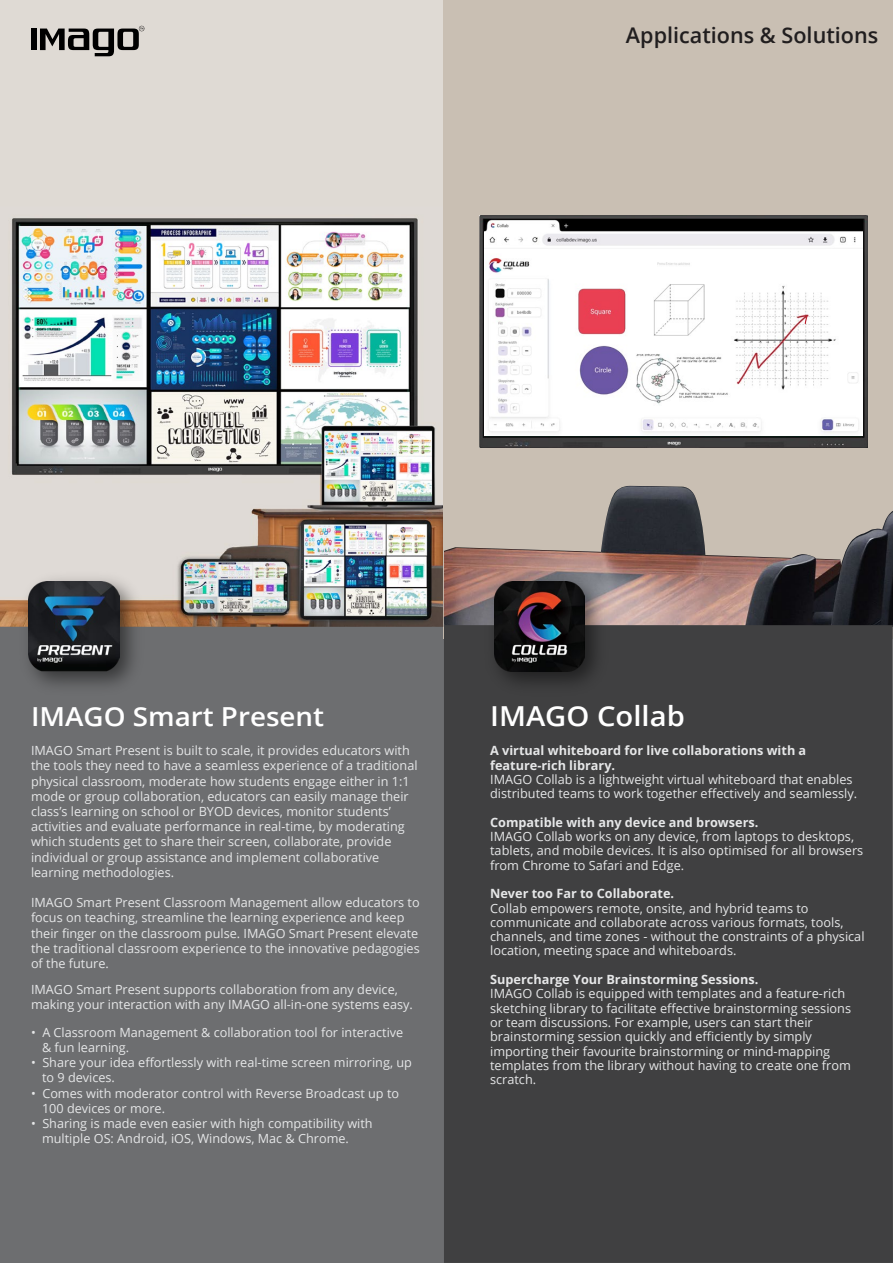
<style>
.page{position:relative;width:893px;height:1263px;background:#fff}
.page>*{position:absolute;margin:0;border:0;box-sizing:border-box;transform-origin:0 0}
.t1{font:600 27.6px "Open Sans";color:#fff;scale:1.06 1}
.t2{font:600 26.25px "Open Sans";color:#fff;scale:1.06 1}
.t3{font:600 22.95px "Open Sans";color:#221f1f}
.t4{font:600 21.6px "Open Sans";color:#211e1f}
.t5{font:12.75px/14.2px "Open Sans";color:#e6e7e8}
.t6{font:700 12.75px/14.2px "Open Sans";color:#e6e7e8}
.t7{font:12.6px/15.1px "Open Sans";color:#e6e7e8}
</style>
<div class="page">
<div style="left:0;top:0;width:443px;height:639px;background:#dfdad4"></div>
<div style="left:0;top:625px;width:444px;height:638px;background:#6d6e70"></div>
<div style="left:31px;top:29px;width:5px;height:21px;background:#000"></div>
<svg style="left:40px;top:26px;width:104px;height:30px"></svg>
<img style="left:0;top:206px;width:444px;height:421px">
<img style="left:14px;top:566px;width:136px;height:120px">
<img style="left:29px;top:581px;width:91px;height:91px">
<div style="left:444px;top:0;width:449px;height:639px;background:#c9bfb3"></div>
<img style="left:479px;top:215px;width:389px;height:232px">
<img style="left:484px;top:219px;width:378px;height:216px">
<img style="left:558px;top:276px;width:287px;height:136px">
<svg style="left:805px;top:315px;width:3px;height:9px"></svg>
<img style="left:444px;top:486px;width:449px;height:139px">
<div style="left:444px;top:625px;width:449px;height:638px;background:#404041"></div>
<img style="left:479px;top:566px;width:136px;height:117px">
<img style="left:494px;top:581px;width:91px;height:91px">
<h3 class="t4" style="left:626px;top:21px;width:254px">Applications &amp; Solutions</h3>
<h3 class="t3" style="left:604px;top:25px;width:270px">Applications &amp; Solutions</h3>
<h2 class="t2" style="left:31px;top:698px;width:278px">IMAGO Smart Present</h2>
<p class="t7" style="left:31px;top:743px;width:388px">IMAGO Smart Present is built to scale, it provides educators with the tools they need to have a seamless experience of a traditional physical classroom, moderate how students engage either in 1:1 mode or group collaboration, educators can easily manage their class’s learning on school or BYOD devices, monitor students’ activities and evaluate performance in real-time, by moderating which students get to share their screen, collaborate, provide individual or group assistance and implement collaborative learning methodologies.</p>
<p class="t7" style="left:31px;top:895px;width:390px">IMAGO Smart Present Classroom Management allow educators to focus on teaching, streamline the learning experience and keep their finger on the classroom pulse. IMAGO Smart Present elevate the traditional classroom experience to the innovative pedagogies of the future.</p>
<p class="t7" style="left:31px;top:981px;width:383px">IMAGO Smart Present supports collaboration from any device, making your interaction with any IMAGO all-in-one systems easy.</p>
<p class="t7" style="left:42px;top:1024px;width:363px;text-indent:-11px">• A Classroom Management &amp; collaboration tool for interactive &amp; fun learning.</p>
<p class="t7" style="left:42px;top:1055px;width:371px;text-indent:-11px">• Share your idea effortlessly with real-time screen mirroring, up to 9 devices.</p>
<p class="t7" style="left:42px;top:1085px;width:359px;text-indent:-11px">• Comes with moderator control with Reverse Broadcast up to<br>100 devices or more.</p>
<p class="t7" style="left:42px;top:1115px;width:332px;text-indent:-11px">• Sharing is made even easier with high compatibility with multiple OS: Android, iOS, Windows, Mac &amp; Chrome.</p>
<h1 class="t1" style="left:490px;top:697px;width:185px">IMAGO Collab</h1>
<p class="t6" style="left:490px;top:743px;width:318px">A virtual whiteboard for live collaborations with a feature-rich library.</p>
<p class="t5" style="left:490px;top:772px;width:369px">IMAGO Collab is a lightweight virtual whiteboard that enables distributed teams to work together effectively and seamlessly.</p>
<p class="t6" style="left:490px;top:815px;width:270px">Compatible with any device and browsers.</p>
<p class="t5" style="left:490px;top:829px;width:375px">IMAGO Collab works on any device, from laptops to desktops, tablets, and mobile devices. It is also optimised for all browsers from Chrome to Safari and Edge.</p>
<p class="t6" style="left:490px;top:886px;width:186px">Never too Far to Collaborate.</p>
<p class="t5" style="left:490px;top:900px;width:376px">Collab empowers remote, onsite, and hybrid teams to communicate and collaborate across various formats, tools, channels, and time zones - without the constraints of a physical location, meeting space and whiteboards.</p>
<p class="t6" style="left:490px;top:972px;width:270px">Supercharge Your Brainstorming Sessions.</p>
<p class="t5" style="left:490px;top:986px;width:362px">IMAGO Collab is equipped with templates and a feature-rich sketching library to facilitate effective brainstorming sessions or team discussions. For example, users can start their brainstorming session quickly and efficiently by simply importing their favourite brainstorming or mind-mapping templates from the library without having to create one from scratch.</p>
</div>
